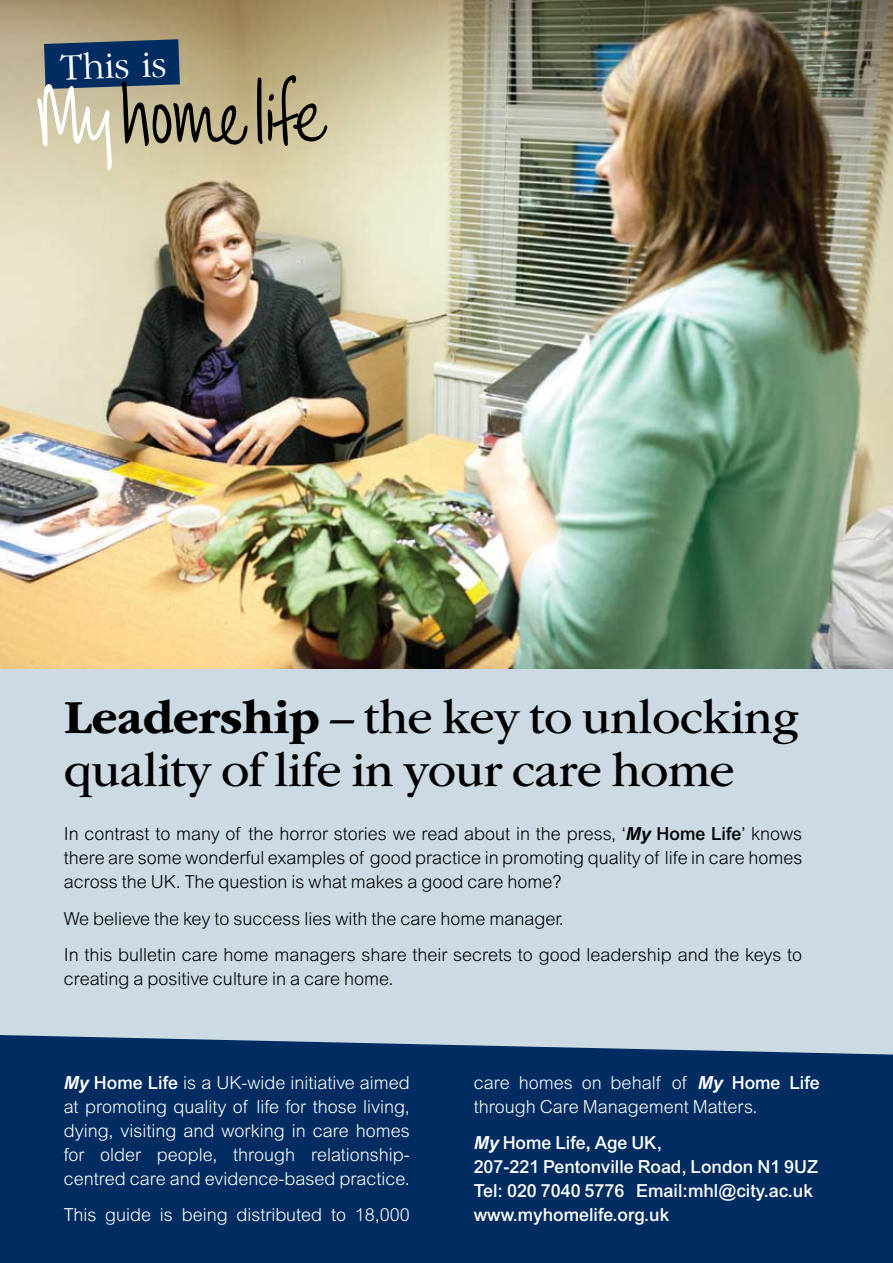
<style>
.page{position:relative;width:893px;height:1263px;background:#fff}
.page>*{position:absolute;margin:0;border:0;box-sizing:border-box;transform-origin:0 0}
.t1{font:49.5px/52.5px "ITC Garamond Std";letter-spacing:-.01em;color:#000}
.t2{font:300 38.7px "Garamond IT Cby BT";color:#fff}
.t3{font:300 18px/24px "Arial";color:#000;text-align:justify}
.t4{font:300 18px/24px "Arial";color:#fff;text-align:justify}
.t5{font:500 18px/24px "Arial";color:#fff}
.s1{font-weight:700}
.s2{font-weight:700;font-style:italic}
.s3{font-weight:500}
</style>
<div class="page">
<img style="left:0;top:0;width:893px;height:670px">
<div style="left:0;top:670px;width:893px;height:593px;background:#cbdae3"></div>
<div style="left:0;top:1035px;width:893px;height:228px;background:#002c61"></div>
<svg style="left:37px;top:39px;width:211px;height:132px;background:#929486"></svg>
<svg style="left:257px;top:74px;width:71px;height:73px;background:#9a916f"></svg>
<h2 class="t2" style="left:59px;top:45px;width:108px;rotate:-2deg">This is</h2>
<h1 class="t1" style="left:64px;top:692px;width:737px"><span class="s1">Leadership</span> – the key to unlocking quality of life in your care home</h1>
<p class="t3" style="left:64px;top:821px;width:740px">In contrast to many of the horror stories we read about in the press, ‘<span class="s2">My</span> <span class="s3">Home Life</span>’ knows there are some wonderful examples of good practice in promoting quality of life in care homes across the UK. The question is what makes a good care home?</p>
<p class="t3" style="left:64px;top:900px;width:740px;line-height:36.8px">We believe the key to success lies with the care home manager.<br>In this bulletin care home managers share their secrets to good leadership and the keys to</p>
<p class="t3" style="left:64px;top:967px;width:331px">creating a positive culture in a care home.</p>
<p class="t4" style="left:64px;top:1070px;width:348px"><span class="s2">My</span> <span class="s3">Home Life</span> is a UK-wide initiative aimed at promoting quality of life for those living, dying, visiting and working in care homes for older people, through relationship&shy;centred care and evidence-based practice.</p>
<p class="t4" style="left:64px;top:1203px;width:348px">This guide is being distributed to 18,000</p>
<p class="t4" style="left:474px;top:1070px;width:348px">care homes on behalf of <span class="s2">My</span> <span class="s3">Home Life </span>through Care Management Matters.</p>
<p class="t5" style="left:474px;top:1131px;width:346px"><span class="s2">My</span> Home Life<span class="s1">,</span> Age UK,<br>207-221 Pentonville Road, London N1 9UZ<br>Tel: 020 7040 5776 Email:mhl@city.ac.uk www.myhomelife.org.uk</p>
</div>
